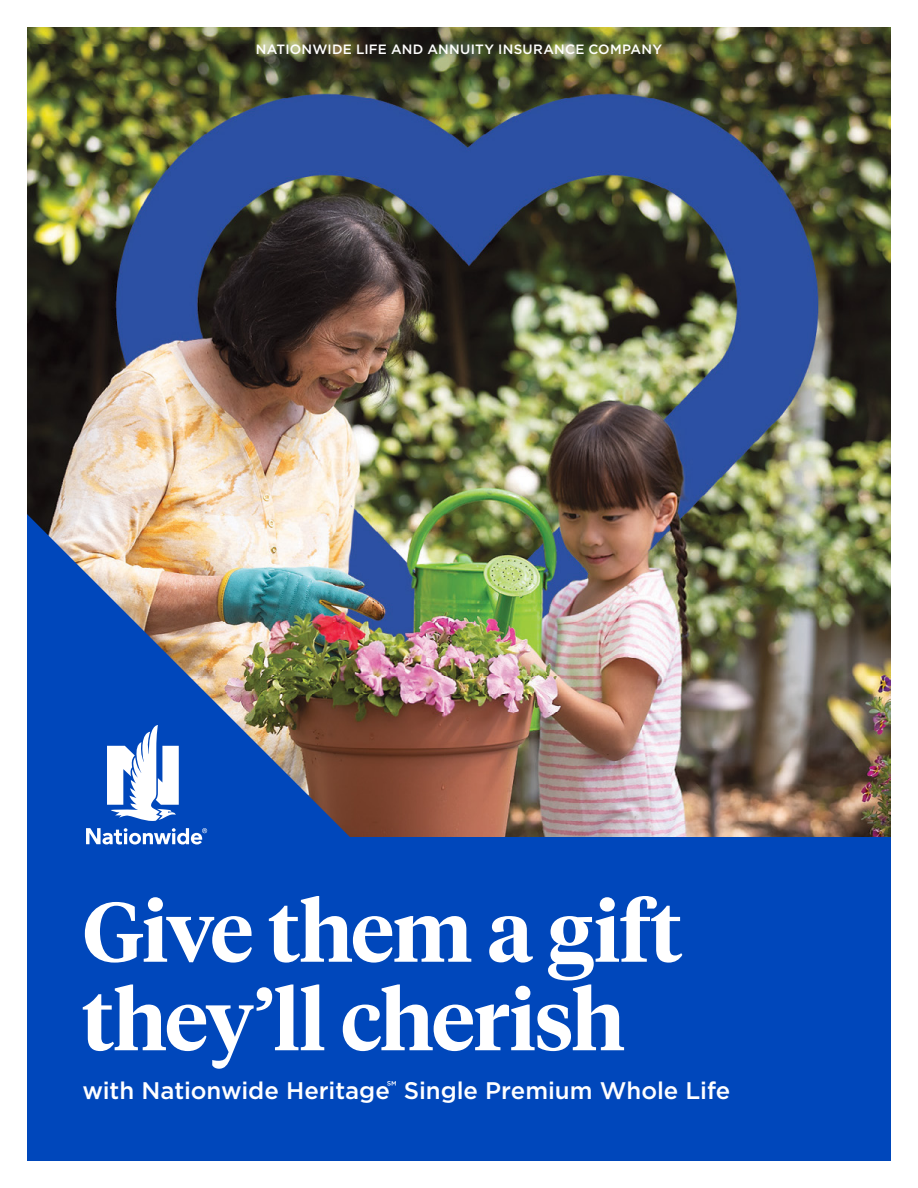
<style>
.page{position:relative;width:918px;height:1188px;background:#fff}
.page>*{position:absolute;margin:0;border:0;box-sizing:border-box;transform-origin:0 0}
.h1_cover_headline{font:600 84px/88.5px "Tiempos Headline";letter-spacing:-.015em;color:#fff}
.h2_cover_subhead{font:500 24px "Gotham";letter-spacing:-.005em;color:#fff}
.p_body_copy{font:500 13.5px "Gotham";letter-spacing:.02em;color:#fff}
</style>
<div class="page">
<img style="left:27px;top:27px;width:864px;height:810px">
<div style="left:27px;top:837px;width:864px;height:324px;background:#0047bb"></div>
<img style="left:27px;top:514px;width:373px;height:323px">
<svg style="left:86px;top:724px;width:121px;height:121px"></svg>
<p class="p_body_copy" style="left:256px;top:41px;width:408px">NATIONWIDE LIFE AND ANNUITY INSURANCE COMPANY</p>
<h1 class="h1_cover_headline" style="left:82px;top:884px;width:601px">Give them a gift they’ll cherish</h1>
<h2 class="h2_cover_subhead" style="left:82px;top:1075px;width:649px">with Nationwide Heritage<sup>℠</sup> Single Premium Whole Life</h2>
</div>
